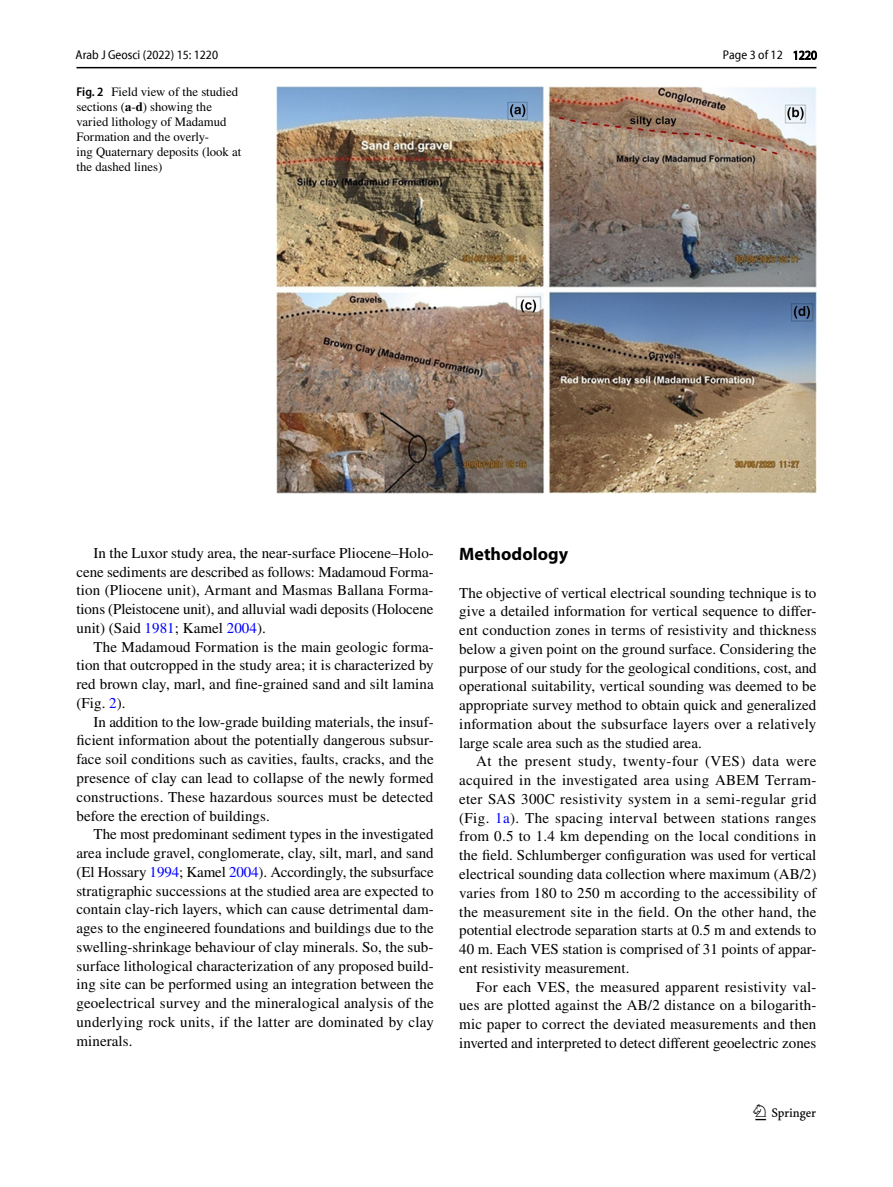
<style>
.page{position:relative;width:893px;height:1187px;background:#fff}
.page>*{position:absolute;margin:0;border:0;box-sizing:border-box;transform-origin:0 0}
.t1{font:22.5px "Springnew Regular 3";color:#000}
.t2{font:700 18px "Myriad Pro";color:#000}
.t3{font:15px/18.8px "STIX";letter-spacing:.005em;color:#000;text-align:justify}
.t4{font:12.75px/15px "STIX";color:#000}
.t5{font:semi-condensed 12.75px "Myriad Pro Unic";color:#000}
.s1{font-family:"Myriad Pro";font-weight:600;font-stretch:semi-condensed}
.s2{font-weight:700}
.s3{color:#00f}
</style>
<div class="page">
<hr style="left:77px;top:67px;width:739px;height:1px;background:#000">
<img style="left:276px;top:87px;width:540px;height:407px">
<p class="t5" style="left:76px;top:50px;width:144px">Arab J Geosci (2022) 15: 1220</p>
<p class="t5" style="left:723px;top:50px;width:96px">Page 3 of 12 1220</p>
<p class="t4" style="left:77px;top:85px;width:166px"><span class="s1">Fig. 2</span> Field view of the studied sections (<span class="s2">a</span>-<span class="s2">d</span>) showing the varied lithology of Madamud<br>Formation and the overly-<br>ing Quaternary deposits (look at the dashed lines)</p>
<p class="t3" style="left:77px;top:544px;width:359px;text-indent:17px">In the Luxor study area, the near-surface Pliocene–Holo&shy;cene sediments are described as follows: Madamoud Forma&shy;tion (Pliocene unit), Armant and Masmas Ballana Forma&shy;tions (Pleistocene unit), and alluvial wadi deposits (Holocene unit) (Said <span class="s3">1981</span>; Kamel <span class="s3">2004</span>).</p>
<p class="t3" style="left:77px;top:638px;width:359px;text-indent:17px">The Madamoud Formation is the main geologic forma&shy;tion that outcropped in the study area; it is characterized by red brown clay, marl, and fine-grained sand and silt lamina (Fig. <span class="s3">2</span>).</p>
<p class="t3" style="left:77px;top:713px;width:359px;text-indent:17px">In addition to the low-grade building materials, the insuf&shy;ficient information about the potentially dangerous subsur&shy;face soil conditions such as cavities, faults, cracks, and the presence of clay can lead to collapse of the newly formed constructions. These hazardous sources must be detected before the erection of buildings.</p>
<p class="t3" style="left:77px;top:825px;width:359px;text-indent:17px">The most predominant sediment types in the investigated area include gravel, conglomerate, clay, silt, marl, and sand (El Hossary <span class="s3">1994</span>; Kamel <span class="s3">2004</span>). Accordingly, the subsurface stratigraphic successions at the studied area are expected to contain clay-rich layers, which can cause detrimental dam&shy;ages to the engineered foundations and buildings due to the swelling-shrinkage behaviour of clay minerals. So, the sub&shy;surface lithological characterization of any proposed build&shy;ing site can be performed using an integration between the geoelectrical survey and the mineralogical analysis of the underlying rock units, if the latter are dominated by clay minerals.</p>
<p class="t2" style="left:459px;top:542px;width:110px">Methodology</p>
<p class="t3" style="left:459px;top:584px;width:359px">The objective of vertical electrical sounding technique is to give a detailed information for vertical sequence to differ&shy;ent conduction zones in terms of resistivity and thickness below a given point on the ground surface. Considering the purpose of our study for the geological conditions, cost, and operational suitability, vertical sounding was deemed to be appropriate survey method to obtain quick and generalized information about the subsurface layers over a relatively large scale area such as the studied area.</p>
<p class="t3" style="left:459px;top:753px;width:359px;text-indent:17px">At the present study, twenty-four (VES) data were acquired in the investigated area using ABEM Terram&shy;eter SAS 300C resistivity system in a semi-regular grid (Fig. <span class="s3">1a</span>). The spacing interval between stations ranges from 0.5 to 1.4 km depending on the local conditions in the field. Schlumberger configuration was used for vertical electrical sounding data collection where maximum (AB/2) varies from 180 to 250 m according to the accessibility of the measurement site in the field. On the other hand, the potential electrode separation starts at 0.5 m and extends to 40 m. Each VES station is comprised of 31 points of appar&shy;ent resistivity measurement.</p>
<p class="t3" style="left:459px;top:978px;width:359px;text-indent:17px">For each VES, the measured apparent resistivity val&shy;ues are plotted against the AB/2 distance on a bilogarith&shy;mic paper to correct the deviated measurements and then inverted and interpreted to detect different geoelectric zones</p>
<h1 class="t1" style="left:755px;top:1104px;width:62px">1 3</h1>
</div>
